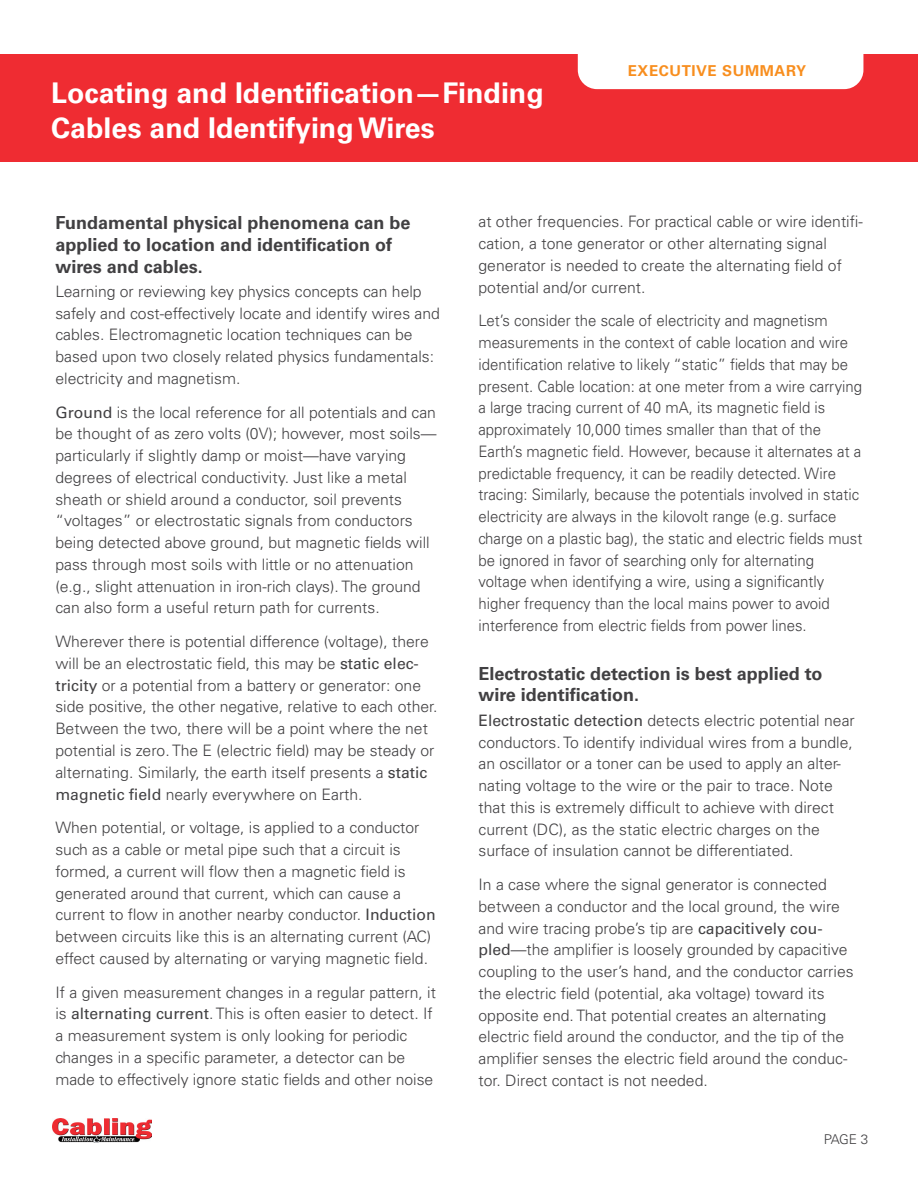
<style>
.page{position:relative;width:918px;height:1188px;background:#fff}
.page>*{position:absolute;margin:0;border:0;box-sizing:border-box;transform-origin:0 0}
.t1{font:700 28.5px/34.2px "Univers LT Std";color:#fff}
.t2{font:700 18px/21.8px "Univers LT Std";color:#414042}
.t3{font:300 15.75px/21.8px "Univers LT Std";color:#414042}
.t4{font:300 15.75px/21.8px "Univers LT Std";color:#414042;scale:.95 1}
.t5{font:700 15px "Univers LT Std";letter-spacing:.04em;color:#f88e1e}
.t6{font:300 13.5px "Univers LT Std";color:#414042}
.s1{font-weight:400}
</style>
<div class="page">
<div style="left:0;top:54px;width:918px;height:108px;background:#ef2c32"></div>
<div style="left:578px;top:54px;width:285px;height:35px;background:#fff"></div>
<img style="left:52px;top:1118px;width:99px;height:25px">
<h1 class="t1" style="left:51px;top:77px;width:494px">Locating and Identification—Finding<br>Cables and Identifying Wires</h1>
<p class="t5" style="left:628px;top:62px;width:180px">EXECUTIVE SUMMARY</p>
<p class="t2" style="left:55px;top:212px;width:356px">Fundamental physical phenomena can be applied to location and identification of wires and cables.</p>
<p class="t3" style="left:55px;top:281px;width:386px">Learning or reviewing key physics concepts can help safely and cost-effectively locate and identify wires and cables. Electromagnetic location techniques can be based upon two closely related physics fundamentals: electricity and magnetism.</p>
<p class="t3" style="left:55px;top:401px;width:383px"><span class="s1">Ground</span> is the local reference for all potentials and can be thought of as zero volts (0V); however, most soils— particularly if slightly damp or moist—have varying degrees of electrical conductivity. Just like a metal sheath or shield around a conductor, soil prevents “voltages” or electrostatic signals from conductors being detected above ground, but magnetic fields will pass through most soils with little or no attenuation (e.g., slight attenuation in iron-rich clays). The ground can also form a useful return path for currents.</p>
<p class="t3" style="left:55px;top:631px;width:384px">Wherever there is potential difference (voltage), there will be an electrostatic field, this may be <span class="s1">static elec&shy;tricity</span> or a potential from a battery or generator: one side positive, the other negative, relative to each other.<br>Between the two, there will be a point where the net potential is zero. The E (electric field) may be steady or alternating. Similarly, the earth itself presents a <span class="s1">static magnetic field</span> nearly everywhere on Earth.</p>
<p class="t3" style="left:55px;top:817px;width:382px">When potential, or voltage, is applied to a conductor such as a cable or metal pipe such that a circuit is formed, a current will flow then a magnetic field is generated around that current, which can cause a current to flow in another nearby conductor. <span class="s1">Induction </span>between circuits like this is an alternating current (AC) effect caused by alternating or varying magnetic field.</p>
<p class="t3" style="left:55px;top:981px;width:382px">If a given measurement changes in a regular pattern, it is <span class="s1">alternating current</span>. This is often easier to detect. If a measurement system is only looking for periodic changes in a specific parameter, a detector can be made to effectively ignore static fields and other noise</p>
<p class="t3" style="left:479px;top:211px;width:386px">at other frequencies. For practical cable or wire identifi&shy;cation, a tone generator or other alternating signal generator is needed to create the alternating field of potential and/or current.</p>
<p class="t4" style="left:478px;top:310px;width:406px">Let’s consider the scale of electricity and magnetism measurements in the context of cable location and wire identification relative to likely “static” fields that may be present. Cable location: at one meter from a wire carrying a large tracing current of 40 mA, its magnetic field is approximately 10,000 times smaller than that of the Earth’s magnetic field. However, because it alternates at a predictable frequency, it can be readily detected. Wire tracing: Similarly, because the potentials involved in static electricity are always in the kilovolt range (e.g. surface charge on a plastic bag), the static and electric fields must be ignored in favor of searching only for alternating voltage when identifying a wire, using a significantly higher frequency than the local mains power to avoid interference from electric fields from power lines.</p>
<p class="t2" style="left:478px;top:663px;width:345px">Electrostatic detection is best applied to wire identification.</p>
<p class="t3" style="left:478px;top:709px;width:378px"><span class="s1">Electrostatic detection</span> detects electric potential near conductors. To identify individual wires from a bundle, an oscillator or a toner can be used to apply an alter&shy;nating voltage to the wire or the pair to trace. Note that this is extremely difficult to achieve with direct current (DC), as the static electric charges on the surface of insulation cannot be differentiated.</p>
<p class="t3" style="left:478px;top:874px;width:377px">In a case where the signal generator is connected between a conductor and the local ground, the wire and wire tracing probe’s tip are <span class="s1">capacitively cou&shy;pled</span>—the amplifier is loosely grounded by capacitive coupling to the user’s hand, and the conductor carries the electric field (potential, aka voltage) toward its opposite end. That potential creates an alternating electric field around the conductor, and the tip of the amplifier senses the electric field around the conduc&shy;tor. Direct contact is not needed.</p>
<p class="t6" style="left:824px;top:1132px;width:46px">PAGE 3</p>
</div>
